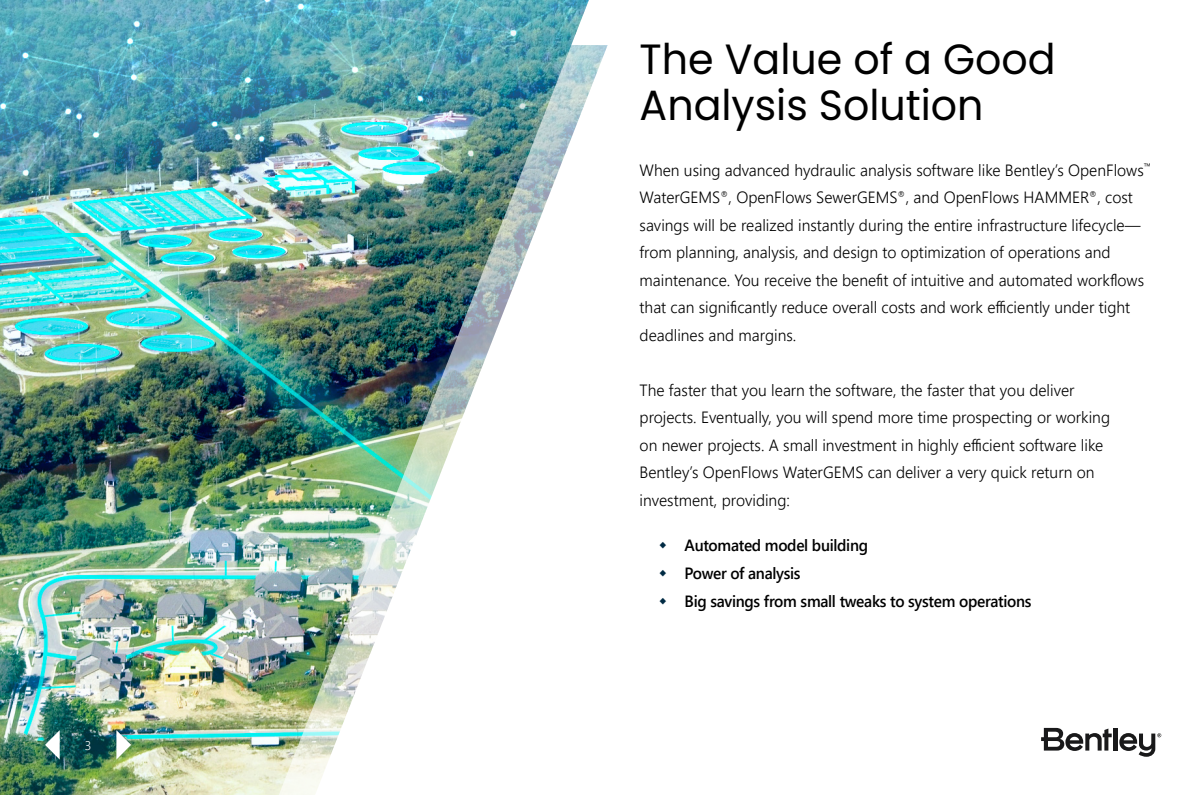
<style>
.page{position:relative;width:1200px;height:795px;background:#fff}
.page>*{position:absolute;margin:0;border:0;box-sizing:border-box;transform-origin:0 0}
.t1{font:42.25px/46px "Poppins";color:#000}
.t2{font:300 16.25px/27.5px "Segoe UI";color:#000}
.t3{font:600 16.25px/28px "Segoe UI";letter-spacing:-.02em;color:#000;scale:.95 1}
.t4{font:300 12.5px "Segoe UI";color:#fff}
</style>
<div class="page">
<img style="left:0;top:0;width:589px;height:794px">
<svg style="left:116px;top:729px;width:15px;height:30px"></svg>
<svg style="left:45px;top:729px;width:15px;height:30px"></svg>
<svg style="left:1041px;top:727px;width:70px;height:23px"></svg>
<hr style="left:1113px;top:727px;width:4px;height:23px;background:#19191a">
<svg style="left:1119px;top:733px;width:42px;height:23px"></svg>
<p class="t4" style="left:85px;top:732px;width:8px">3</p>
<h1 class="t1" style="left:639px;top:37px;width:417px">The Value of a Good<br>Analysis Solution</h1>
<p class="t2" style="left:639px;top:154px;width:513px">When using advanced hydraulic analysis software like Bentley’s OpenFlows<sup>™ </sup>WaterGEMS<sup>®</sup>, OpenFlows SewerGEMS<sup>®</sup>, and OpenFlows HAMMER<sup>®</sup>, cost savings will be realized instantly during the entire infrastructure lifecycle— from planning, analysis, and design to optimization of operations and maintenance. You receive the benefit of intuitive and automated workflows that can significantly reduce overall costs and work efficiently under tight deadlines and margins.</p>
<p class="t2" style="left:639px;top:374px;width:472px">The faster that you learn the software, the faster that you deliver projects. Eventually, you will spend more time prospecting or working on newer projects. A small investment in highly efficient software like Bentley’s OpenFlows WaterGEMS can deliver a very quick return on investment, providing:</p>
<p class="t3" style="left:684px;top:529px;width:367px">Automated model building<br>Power of analysis<br>Big savings from small tweaks to system operations</p>
</div>
